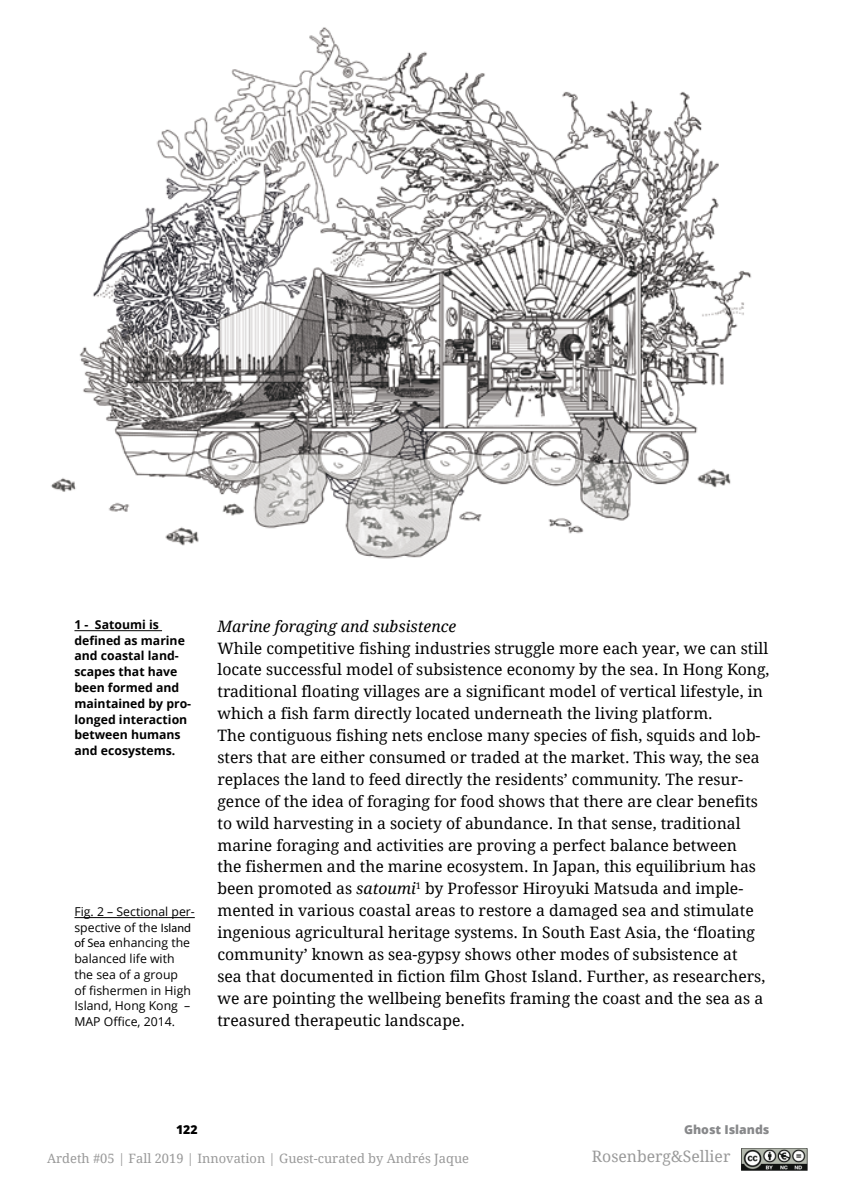
<style>
.page{position:relative;width:844px;height:1191px;background:#fff}
.page>*{position:absolute;margin:0;border:0;box-sizing:border-box;transform-origin:0 0}
.t1{font:15.75px/21.9px "Droid Serif";color:#000}
.t2{font:italic 15.75px "Droid Serif";color:#000}
.t3{font:15.75px "Droid Serif";color:#999}
.t4{font:12.95px "Droid Serif";color:#999}
.t5{font:12.25px/15.8px "Open Sans";color:#000}
.t6{font:700 12.25px/15.8px "Open Sans";color:#000}
.t7{font:800 12.25px "Open Sans";color:#87888a}
.t8{font:800 12.25px "Open Sans";color:#000}
.s1{font-family:"Myriad Pro"}
.s2{font-style:italic}
</style>
<div class="page">
<hr style="left:74px;top:630px;width:88px;height:1px;background:#000">
<hr style="left:74px;top:917px;width:121px;height:1px;background:#000">
<img style="left:51px;top:27px;width:701px;height:532px">
<img style="left:741px;top:1148px;width:66px;height:22px">
<p class="t6" style="left:74px;top:616px;width:118px">1 - Satoumi is defined as marine and coastal land&shy;scapes that have been formed and maintained by pro&shy;longed interaction between humans and ecosystems.</p>
<p class="t5" style="left:74px;top:903px;width:122px">Fig. 2 – Sectional per&shy;spective of the <span class="s1">Island of Sea</span> enhancing the balanced life with the sea of a group<br>of fishermen in High<br>Island, Hong Kong –<br>MAP Office, 2014.</p>
<p class="t2" style="left:217px;top:617px;width:240px">Marine foraging and subsistence</p>
<p class="t1" style="left:217px;top:637px;width:553px">While competitive fishing industries struggle more each year, we can still locate successful model of subsistence economy by the sea. In Hong Kong, traditional floating villages are a significant model of vertical lifestyle, in which a fish farm directly located underneath the living platform.<br>The contiguous fishing nets enclose many species of fish, squids and lob&shy;sters that are either consumed or traded at the market. This way, the sea replaces the land to feed directly the residents’ community. The resur&shy;gence of the idea of foraging for food shows that there are clear benefits to wild harvesting in a society of abundance. In that sense, traditional marine foraging and activities are proving a perfect balance between<br>the fishermen and the marine ecosystem. In Japan, this equilibrium has been promoted as <span class="s2">satoumi</span><sup>1</sup> by Professor Hiroyuki Matsuda and imple&shy;mented in various coastal areas to restore a damaged sea and stimulate ingenious agricultural heritage systems. In South East Asia, the ‘floating community’ known as sea-gypsy shows other modes of subsistence at<br>sea that documented in fiction film Ghost Island. Further, as researchers, we are pointing the wellbeing benefits framing the coast and the sea as a treasured therapeutic landscape.</p>
<p class="t8" style="left:176px;top:1119px;width:23px">122</p>
<p class="t7" style="left:683px;top:1119px;width:87px">Ghost Islands</p>
<p class="t4" style="left:47px;top:1150px;width:423px">Ardeth #05 | Fall 2019 | Innovation | Guest-curated by Andrés Jaque</p>
<p class="t3" style="left:591px;top:1147px;width:140px">Rosenberg&amp;Sellier</p>
</div>
